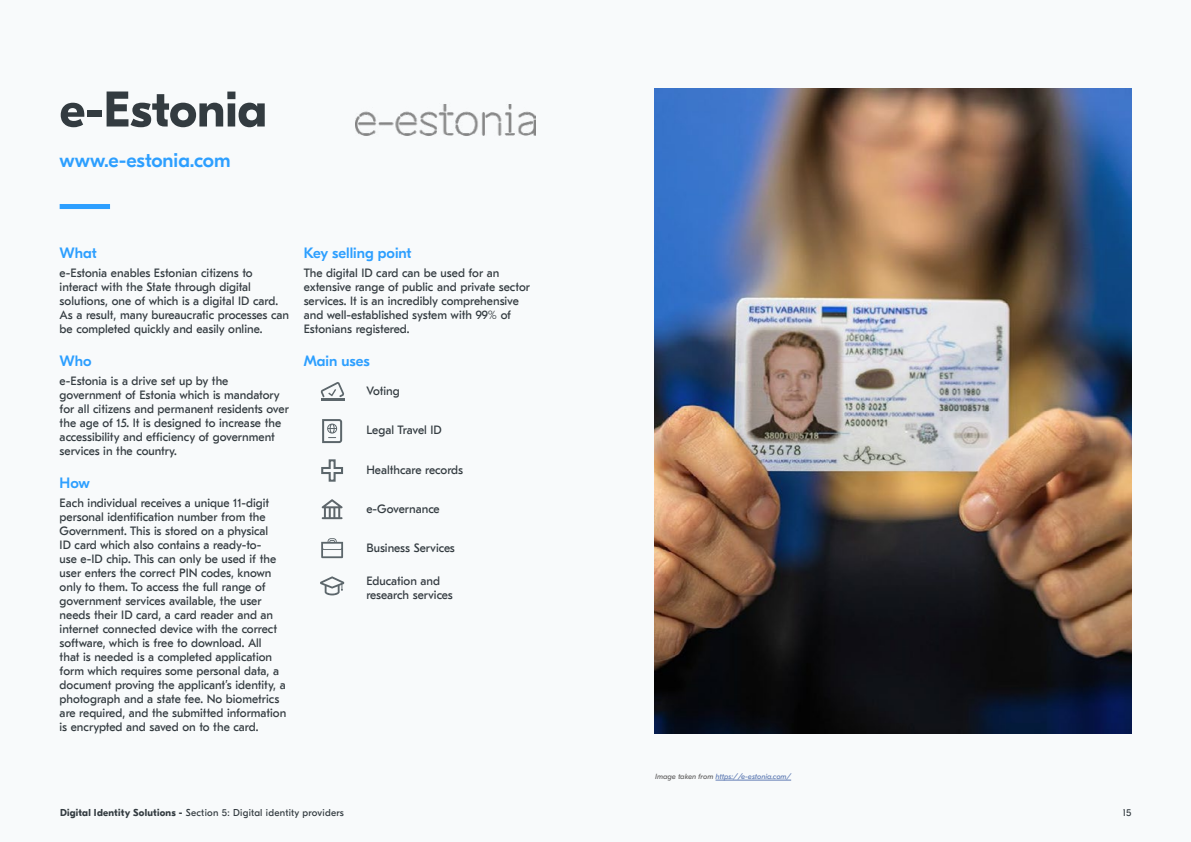
<style>
.page{position:relative;width:1191px;height:842px;background:#fff}
.page>*{position:absolute;margin:0;border:0;box-sizing:border-box;transform-origin:0 0}
.t1{font:700 50px "GT Eesti Display";color:#333b40}
.t2{font:500 20px "GT Eesti Display";color:#2d9fff}
.t3{font:500 15px "GT Eesti Display";color:#2d9fff}
.t4{font:12px/14px "GT Eesti Text";color:#333b40}
.t5{font:12px/14px "GT Eesti Text";letter-spacing:-.005em;color:#343b41}
.t6{font:10px "GT Eesti Display";letter-spacing:.025em;color:#333b40}
.t7{font:italic 7.5px "GT Eesti Display";color:#607cb4}
.s1{color:#646363}
.s2{font-weight:700}
</style>
<div class="page">
<div style="left:0;top:0;width:595px;height:842px;background:#f8fafb"></div>
<div style="left:595px;top:0;width:596px;height:842px;background:#f8fafb"></div>
<div style="left:60px;top:204px;width:50px;height:5px;background:#2d9fff"></div>
<hr style="left:715px;top:780px;width:76px;height:1px;background:#607cb4">
<img style="left:355px;top:104px;width:181px;height:32px">
<img style="left:655px;top:88px;width:476px;height:646px">
<svg style="left:321px;top:459px;width:23px;height:23px"></svg>
<svg style="left:322px;top:499px;width:21px;height:20px"></svg>
<svg style="left:322px;top:419px;width:20px;height:24px"></svg>
<svg style="left:321px;top:538px;width:22px;height:20px"></svg>
<svg style="left:320px;top:576px;width:24px;height:19px"></svg>
<svg style="left:320px;top:382px;width:24px;height:15px"></svg>
<hr style="left:321px;top:398px;width:23px;height:2px;background:#5c666b">
<h1 class="t1" style="left:60px;top:82px;width:209px">e-Estonia</h1>
<h2 class="t2" style="left:60px;top:149px;width:172px">www.e-estonia.com</h2>
<p class="t3" style="left:60px;top:245px;width:39px">What</p>
<p class="t4" style="left:60px;top:266px;width:231px">e-Estonia enables Estonian citizens to interact with the State through digital solutions, one of which is a digital ID card.<br>As a result, many bureaucratic processes can be completed quickly and easily online.</p>
<p class="t3" style="left:60px;top:353px;width:33px">Who</p>
<p class="t4" style="left:60px;top:374px;width:231px">e-Estonia is a drive set up by the government of Estonia which is mandatory for all citizens and permanent residents over the age of 15. It is designed to increase the accessibility and efficiency of government services in the country.</p>
<p class="t3" style="left:60px;top:475px;width:32px">How</p>
<p class="t4" style="left:60px;top:496px;width:228px">Each individual receives a unique 11-digit personal identification number from the Government. This is stored on a physical<br>ID card which also contains a ready-to-<br>use e-ID chip. This can only be used if the user enters the correct PIN codes, known only to them. To access the full range of government services available, the user needs their ID card, a card reader and an internet connected device with the correct software, which is free to download. All<br>that is needed is a completed application form which requires some personal data, a document proving the applicant’s identity, a photograph and a state fee. No biometrics are required, and the submitted information is encrypted and saved on to the card.</p>
<p class="t3" style="left:304px;top:245px;width:109px">Key selling point</p>
<p class="t4" style="left:304px;top:266px;width:228px">The digital ID card can be used for an extensive range of public and private sector services. It is an incredibly comprehensive and well-established system with 99% of Estonians registered.</p>
<p class="t3" style="left:304px;top:353px;width:68px">Main uses</p>
<p class="t4" style="left:366px;top:384px;width:35px">Voting</p>
<p class="t4" style="left:366px;top:423px;width:77px">Legal Travel ID</p>
<p class="t4" style="left:366px;top:463px;width:98px">Healthcare records</p>
<p class="t4" style="left:366px;top:502px;width:75px">e-Governance</p>
<p class="t4" style="left:366px;top:541px;width:90px">Business Services</p>
<p class="t5" style="left:366px;top:574px;width:88px">Education and research services</p>
<p class="t7" style="left:655px;top:773px;width:137px"><span class="s1">Image taken from</span> https://e-estonia.com/</p>
<p class="t6" style="left:60px;top:807px;width:285px"><span class="s2">Digital Identity Solutions -</span> Section 5: Digital identity providers</p>
<p class="t6" style="left:1122px;top:807px;width:10px">15</p>
</div>
